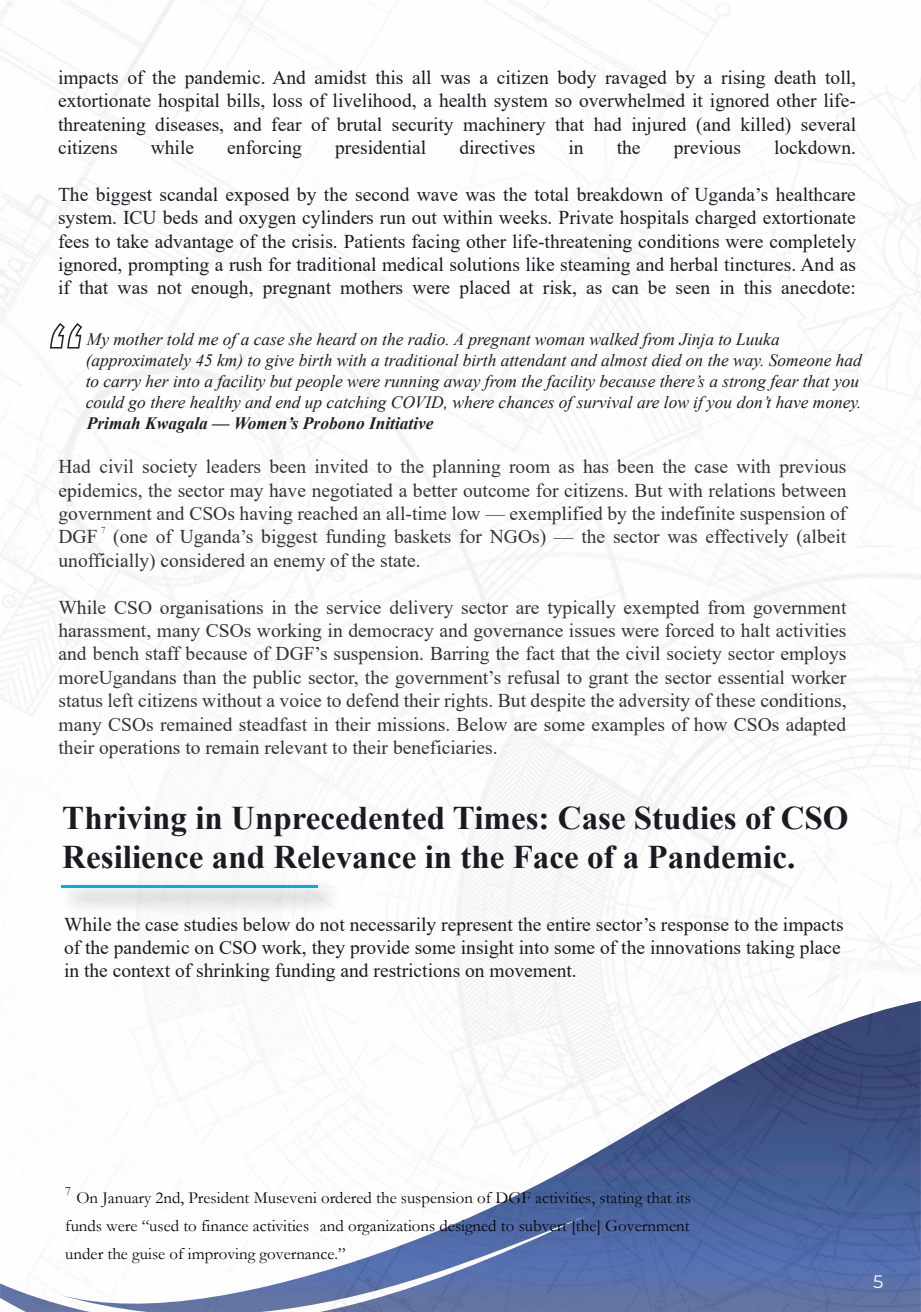
<style>
.page{position:relative;width:921px;height:1312px;background:#fff}
.page>*{position:absolute;margin:0;border:0;box-sizing:border-box;transform-origin:0 0}
.t1{font:700 33px/39.6px "Times New Roman";color:#1b1a23}
.t2{font:19.5px/23.4px "Times New Roman";color:#1b1a23;text-align:justify}
.t3{font:18px "Montserrat";color:#fdfefe}
.t4{font:italic 17.4px/20.9px "Times New Roman";color:#1b1a23}
.t5{font:italic 700 17.4px "Times New Roman";color:#231f20}
.t6{font:16.8px/28px "Garamond";color:#040503;text-align:justify}
.t7{font:12.6px "Garamond";color:#040503}
.t8{font:9.75px "Garamond";color:#231f20}
</style>
<div class="page">
<img style="left:0;top:0;width:920px;height:1311px">
<img style="left:49px;top:872px;width:302px;height:49px">
<hr style="left:61px;top:885px;width:256px;height:2px;background:#00aeef">
<svg style="left:49px;top:322px;width:34px;height:27px"></svg>
<p class="t2" style="left:58px;top:65px;width:799px">impacts of the pandemic. And amidst this all was a citizen body ravaged by a rising death toll, extortionate hospital bills, loss of livelihood, a health system so overwhelmed it ignored other life&shy;threatening diseases, and fear of brutal security machinery that had injured (and killed) several citizens</p>
<p class="t2" style="left:151px;top:135px;width:45px">while</p>
<p class="t2" style="left:227px;top:135px;width:76px">enforcing</p>
<p class="t2" style="left:335px;top:135px;width:92px">presidential</p>
<p class="t2" style="left:459px;top:135px;width:77px">directives</p>
<p class="t2" style="left:568px;top:135px;width:17px">in</p>
<p class="t2" style="left:616px;top:135px;width:25px">the</p>
<p class="t2" style="left:673px;top:135px;width:69px">previous</p>
<p class="t2" style="left:773px;top:135px;width:83px">lockdown.</p>
<p class="t2" style="left:58px;top:182px;width:799px">The biggest scandal exposed by the second wave was the total breakdown of Uganda’s healthcare system. ICU beds and oxygen cylinders run out within weeks. Private hospitals charged extortionate fees to take advantage of the crisis. Patients facing other life-threatening conditions were completely ignored, prompting a rush for traditional medical solutions like steaming and herbal tinctures. And as if that was not enough, pregnant mothers were placed at risk, as can be seen in this anecdote:</p>
<p class="t4" style="left:86px;top:328px;width:777px">My mother told me of a case she heard on the radio. A pregnant woman walked from Jinja to Luuka (approximately 45 km) to give birth with a traditional birth attendant and almost died on the way. Someone had to carry her into a facility but people were running away from the facility because there’s a strong fear that you could go there healthy and end up catching COVID, where chances of survival are low if you don’t have money.</p>
<p class="t5" style="left:87px;top:410px;width:348px">Primah Kwagala — Women’s Probono Initiative</p>
<p class="t2" style="left:59px;top:454px;width:789px">Had civil society leaders been invited to the planning room as has been the case with previous epidemics, the sector may have negotiated a better outcome for citizens. But with relations between government and CSOs having reached an all-time low — exemplified by the indefinite suspension of DGF (one of Uganda’s biggest funding baskets for NGOs) — the sector was effectively (albeit unofficially) considered an enemy of the state.</p>
<p class="t2" style="left:59px;top:594px;width:789px">While CSO organisations in the service delivery sector are typically exempted from government harassment, many CSOs working in democracy and governance issues were forced to halt activities and bench staff because of DGF’s suspension. Barring the fact that the civil society sector employs moreUgandans than the public sector, the government’s refusal to grant the sector essential worker status left citizens without a voice to defend their rights. But despite the adversity of these conditions, many CSOs remained steadfast in their missions. Below are some examples of how CSOs adapted their operations to remain relevant to their beneficiaries.</p>
<p class="t8" style="left:101px;top:523px;width:6px">7</p>
<h1 class="t1" style="left:62px;top:796px;width:787px">Thriving in Unprecedented Times: Case Studies of CSO<br>Resilience and Relevance in the Face of a Pandemic.</h1>
<p class="t2" style="left:64px;top:911px;width:780px;text-align:left">While the case studies below do not necessarily represent the entire sector’s response to the impacts of the pandemic on CSO work, they provide some insight into some of the innovations taking place in the context of shrinking funding and restrictions on movement.</p>
<p class="t7" style="left:65px;top:1182px;width:7px">7</p>
<p class="t6" style="left:65px;top:1183px;width:627px;text-indent:11px">On January 2nd, President Museveni ordered the suspension of DGF activities, stating that its funds were “used to finance activities and organizations designed to subvert [the] Government under the guise of improving governance.”</p>
<p class="t3" style="left:872px;top:1268px;width:12px">5</p>
</div>
